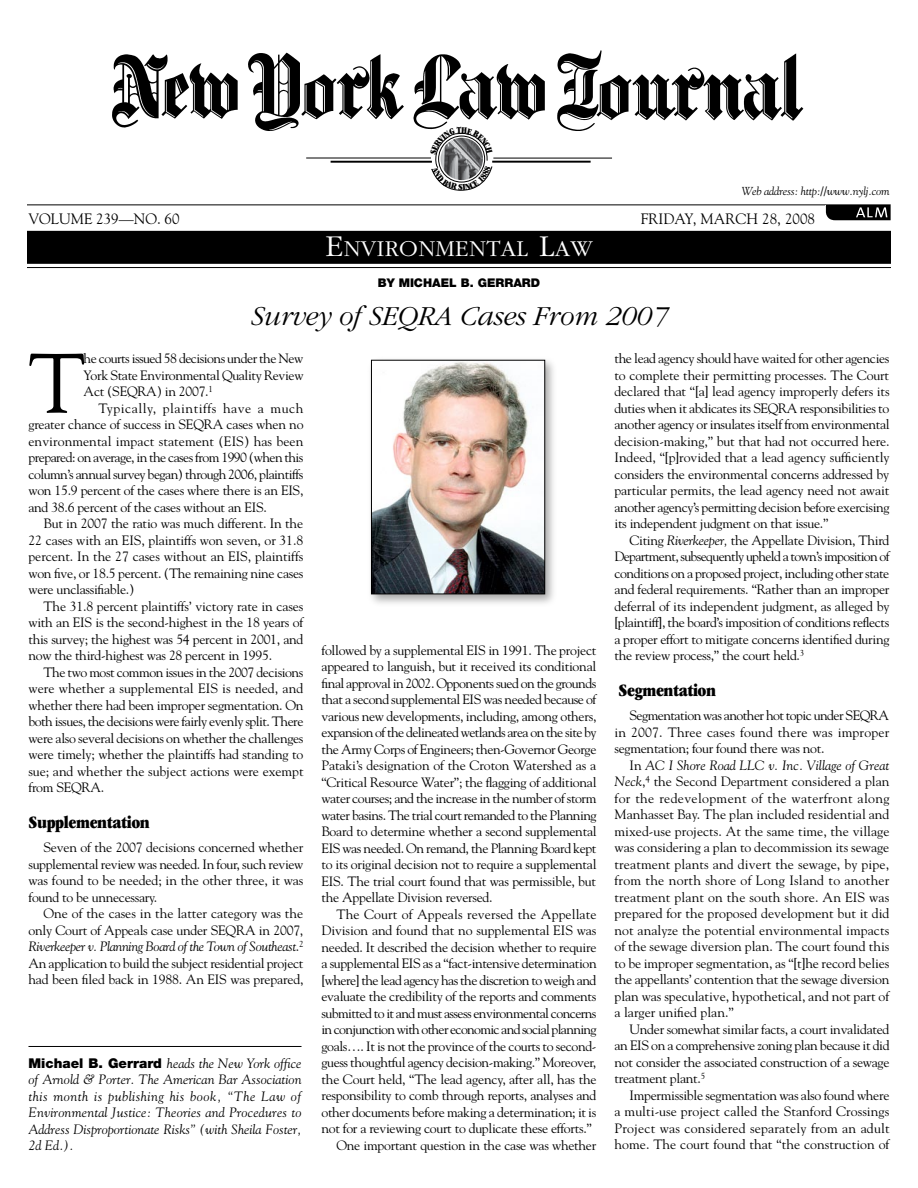
<style>
.page{position:relative;width:918px;height:1188px;background:#fff}
.page>*{position:absolute;margin:0;border:0;box-sizing:border-box;transform-origin:0 0}
.t1{font:83.85px "Goudy";color:#000}
.t2{font:italic 300 28.5px "ITC Garamond Std";letter-spacing:-.005em;color:#000}
.t3{font:300 23.55px "ITC Garamond Std";letter-spacing:.015em;color:#fff}
.t4{font:18px "ITC Garamond Std Ult Cond";letter-spacing:-.02em;color:#000}
.t5{font:15px "Goudy";color:#000}
.t6{font:13.5px/16.5px "Goudy";letter-spacing:-.02em;color:#000;text-align:justify}
.t7{font:italic 13.5px/16.5px "Goudy";color:#000;text-align:justify}
.t8{font:13.5px "Goudy";letter-spacing:-.04em;color:#000}
.t9{font:13.5px "Goudy";letter-spacing:-.05em;color:#000}
.t10{font:13.5px "Goudy";letter-spacing:.005em;color:#000}
.t11{font:900 12px "Helvetica Neue LT Std";color:#000}
.t12{font:italic 11.55px "Goudy";letter-spacing:-.02em;color:#000}
.s1{font-size:31.5px}
.s2{font-style:italic}
.s3{font-family:"Helvetica Neue LT Std";font-weight:900;font-style:normal}
</style>
<div class="page">
<hr style="left:28px;top:1046px;width:274px;height:1px;background:#000">
<img style="left:112px;top:50px;width:692px;height:81px">
<hr style="left:331px;top:161px;width:101px;height:2px;background:#000">
<hr style="left:306px;top:158px;width:125px;height:1px;background:#000">
<hr style="left:493px;top:158px;width:119px;height:1px;background:#000">
<hr style="left:492px;top:161px;width:99px;height:2px;background:#000">
<hr style="left:27px;top:205px;width:864px;height:1px;background:#000">
<svg style="left:826px;top:205px;width:65px;height:15px"></svg>
<div style="left:27px;top:231px;width:864px;height:33px;background:#000"></div>
<hr style="left:27px;top:267px;width:864px;height:1px;background:#000">
<div style="left:367px;top:355px;width:192px;height:253px;background:#000;opacity:.35"></div>
<img style="left:373px;top:362px;width:170px;height:230px">
<div style="left:371px;top:360px;width:174px;height:234px;border:1px solid #000"></div>
<svg style="left:430px;top:127px;width:63px;height:64px"></svg>
<p class="t12" style="left:742px;top:184px;width:149px">Web address: http://www.nylj.com</p>
<p class="t5" style="left:28px;top:209px;width:23px">Volume</p>
<p class="t5" style="left:96px;top:209px;width:85px">239—no. 60</p>
<p class="t5" style="left:641px;top:209px;width:18px">friday</p>
<p class="t5" style="left:693px;top:209px;width:21px">, marc</p>
<p class="t5" style="left:746px;top:209px;width:70px">h 28, 2008</p>
<h3 class="t3" style="left:325px;top:236px;width:269px"><span class="s1">E</span>NVIRONMENTAL <span class="s1">L</span>AW</h3>
<p class="t11" style="left:378px;top:276px;width:164px">By Michael B. Gerrard</p>
<h2 class="t2" style="left:251px;top:300px;width:418px">Survey of SEQRA Cases From 2007</h2>
<h1 class="t1" style="left:28px;top:332px;width:59px">T</h1>
<p class="t6" style="left:84px;top:350px;width:221px">he courts issued 58 decisions under the New York State Environmental Quality Review Act (SEQRA) in 2007.<sup>1</sup></p>
<p class="t6" style="left:28px;top:399px;width:277px;text-indent:70px">Typically, plaintiffs have a much greater chance of success in SEQRA cases when no environmental impact statement (EIS) has been prepared: on average, in the cases from 1990 (when this column’s annual survey began) through 2006, plaintiffs won 15.9 percent of the cases where there is an EIS, and 38.6 percent of the cases without an EIS.</p>
<p class="t6" style="left:28px;top:515px;width:277px;text-indent:15px">But in 2007 the ratio was much different. In the 22 cases with an EIS, plaintiffs won seven, or 31.8 percent. In the 27 cases without an EIS, plaintiffs won five, or 18.5 percent. (The remaining nine cases were unclassifiable.)</p>
<p class="t6" style="left:28px;top:597px;width:277px;text-indent:15px">The 31.8 percent plaintiffs’ victory rate in cases with an EIS is the second-highest in the 18 years of this survey; the highest was 54 percent in 2001, and now the third-highest was 28 percent in 1995.</p>
<p class="t6" style="left:28px;top:663px;width:277px;text-indent:15px">The two most common issues in the 2007 decisions were whether a supplemental EIS is needed, and whether there had been improper segmentation. On both issues, the decisions were fairly evenly split. There were also several decisions on whether the challenges were timely; whether the plaintiffs had standing to sue; and whether the subject actions were exempt from SEQRA.</p>
<h3 class="t4" style="left:28px;top:812px;width:123px">Supplementation</h3>
<p class="t6" style="left:28px;top:839px;width:277px;text-indent:15px">Seven of the 2007 decisions concerned whether supplemental review was needed. In four, such review was found to be needed; in the other three, it was found to be unnecessary.</p>
<p class="t6" style="left:28px;top:905px;width:277px;text-indent:15px">One of the cases in the latter category was the only Court of Appeals case under SEQRA in 2007, <span class="s2">Riverkeeper v. Planning Board of the Town of Southeast</span>.<sup>2<br></sup>An application to build the subject residential project had been filed back in 1988. An EIS was prepared,</p>
<p class="t7" style="left:28px;top:1055px;width:275px"><span class="s3">Michael B. Gerrard</span> heads the New York office of Arnold &amp; Porter. The American Bar Association this month is publishing his book, “The Law of Environmental Justice: Theories and Procedures to Address Disproportionate Risks” (with Sheila Foster, 2d Ed.).</p>
<p class="t6" style="left:322px;top:641px;width:277px">followed by a supplemental EIS in 1991. The project appeared to languish, but it received its conditional final approval in 2002. Opponents sued on the grounds that a second supplemental EIS was needed because of various new developments, including, among others, expansion of the delineated wetlands area on the site by the Army Corps of Engineers; then-Governor George Pataki’s designation of the Croton Watershed as a “Critical Resource Water”; the flagging of additional water courses; and the increase in the number of storm water basins. The trial court remanded to the Planning Board to determine whether a second supplemental EIS was needed. On remand, the Planning Board kept to its original decision not to require a supplemental EIS. The trial court found that was permissible, but the Appellate Division reversed.</p>
<p class="t10" style="left:337px;top:906px;width:262px">The Court of Appeals reversed the Appellate</p>
<p class="t6" style="left:322px;top:922px;width:276px">Division and found that no supplemental EIS was</p>
<p class="t6" style="left:322px;top:938px;width:276px">needed. It described the decision whether to require</p>
<p class="t6" style="left:322px;top:955px;width:277px">a supplemental EIS as a “fact-intensive determination</p>
<p class="t8" style="left:322px;top:972px;width:276px">[where] the lead agency has the discretion to weigh and</p>
<p class="t6" style="left:322px;top:988px;width:276px">evaluate the credibility of the reports and comments</p>
<p class="t8" style="left:322px;top:1005px;width:277px">submitted to it and must assess environmental concerns</p>
<p class="t9" style="left:322px;top:1021px;width:277px">in conjunction with other economic and social planning</p>
<p class="t6" style="left:322px;top:1037px;width:276px">goals…. It is not the province of the courts to second-</p>
<p class="t6" style="left:322px;top:1054px;width:276px">guess thoughtful agency decision-making.” Moreover,</p>
<p class="t6" style="left:322px;top:1070px;width:277px">the Court held, “The lead agency, after all, has the</p>
<p class="t6" style="left:322px;top:1087px;width:277px">responsibility to comb through reports, analyses and</p>
<p class="t6" style="left:322px;top:1103px;width:276px">other documents before making a determination; it is</p>
<p class="t6" style="left:322px;top:1120px;width:272px">not for a reviewing court to duplicate these efforts.”</p>
<p class="t6" style="left:337px;top:1136px;width:261px">One important question in the case was whether</p>
<p class="t6" style="left:615px;top:350px;width:277px">the lead agency should have waited for other agencies to complete their permitting processes. The Court declared that “[a] lead agency improperly defers its duties when it abdicates its SEQRA responsibilities to another agency or insulates itself from environmental decision-making,” but that had not occurred here.<br>Indeed, “[p]rovided that a lead agency sufficiently considers the environmental concerns addressed by particular permits, the lead agency need not await another agency’s permitting decision before exercising its independent judgment on that issue.”</p>
<p class="t6" style="left:615px;top:531px;width:277px;text-indent:15px">Citing <span class="s2">Riverkeeper,</span> the Appellate Division, Third Department, subsequently upheld a town’s imposition of conditions on a proposed project, including other state and federal requirements. “Rather than an improper deferral of its independent judgment, as alleged by [plaintiff], the board’s imposition of conditions reflects a proper effort to mitigate concerns identified during the review process,” the court held.<sup>3</sup></p>
<h3 class="t4" style="left:619px;top:680px;width:99px">Segmentation</h3>
<p class="t6" style="left:615px;top:707px;width:276px;text-indent:15px">Segmentation was another hot topic under SEQRA in 2007. Three cases found there was improper segmentation; four found there was not.</p>
<p class="t6" style="left:615px;top:756px;width:277px;text-indent:15px">In <span class="s2">AC I Shore Road LLC v. Inc. Village of Great Neck</span>,<sup>4</sup> the Second Department considered a plan for the redevelopment of the waterfront along Manhasset Bay. The plan included residential and mixed-use projects. At the same time, the village was considering a plan to decommission its sewage treatment plants and divert the sewage, by pipe, from the north shore of Long Island to another treatment plant on the south shore. An EIS was prepared for the proposed development but it did not analyze the potential environmental impacts of the sewage diversion plan. The court found this to be improper segmentation, as “[t]he record belies the appellants’ contention that the sewage diversion plan was speculative, hypothetical, and not part of a larger unified plan.”</p>
<p class="t6" style="left:615px;top:1020px;width:277px;text-indent:15px">Under somewhat similar facts, a court invalidated an EIS on a comprehensive zoning plan because it did not consider the associated construction of a sewage treatment plant.<sup>5</sup></p>
<p class="t6" style="left:615px;top:1086px;width:277px;text-indent:15px">Impermissible segmentation was also found where a multi-use project called the Stanford Crossings Project was considered separately from an adult home. The court found that “the construction of</p>
</div>
